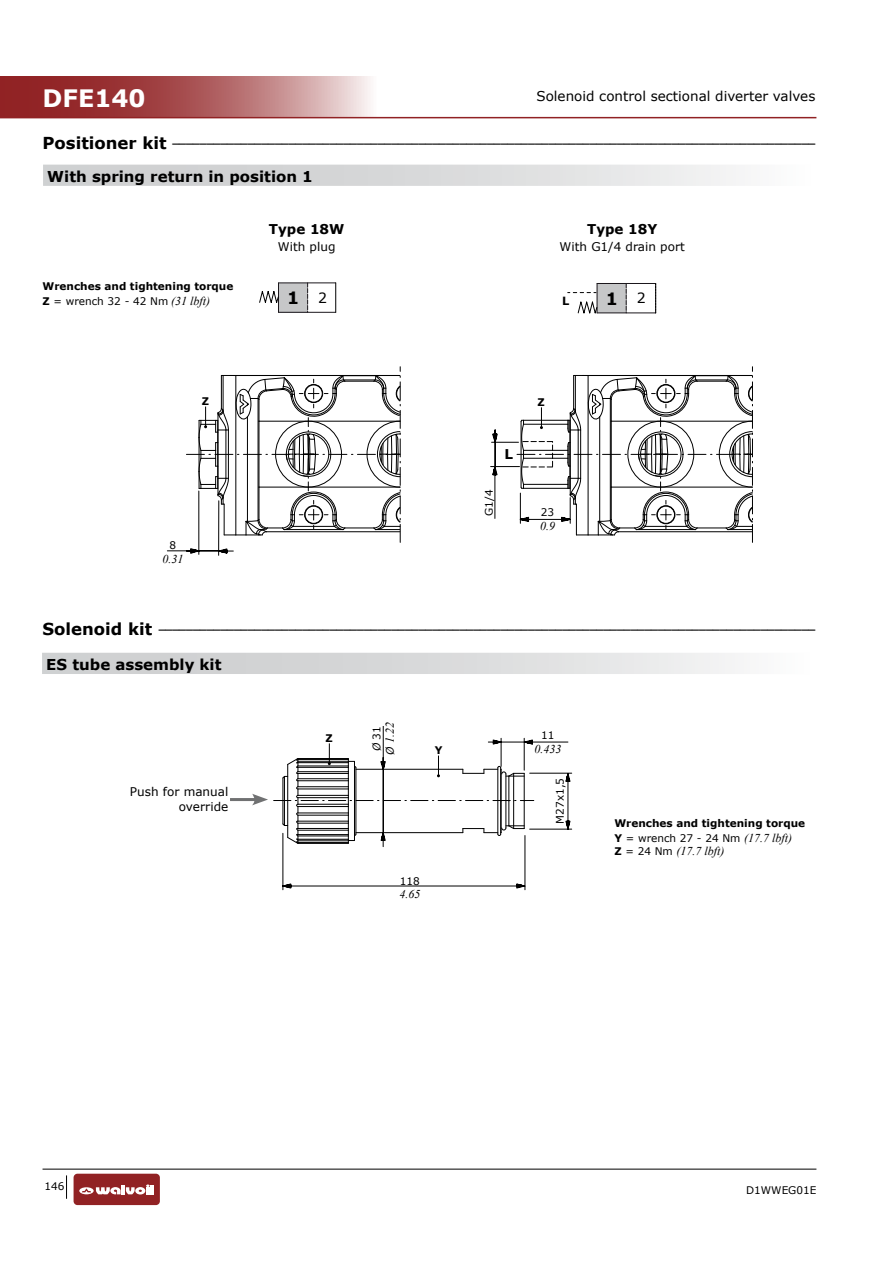
<style>
.page{position:relative;width:893px;height:1263px;background:#fff}
.page>*{position:absolute;margin:0;border:0;box-sizing:border-box;transform-origin:0 0}
.t1{font:700 24px "Verdana";color:#fff}
.t2{font:700 16.95px "Verdana";color:#000}
.t3{font:700 15px "Verdana";color:#000}
.t4{font:13.5px "Verdana";color:#000}
.t5{font:700 13.5px "Verdana";color:#000}
.t6{font:12px/14.4px "Verdana";color:#000;text-align:right}
.t7{font:italic 12px "Times New Roman";color:#000}
.t8{font:700 11.25px "Verdana";color:#000}
.t9{font:10.5px "Verdana";color:#000}
.t10{font:700 10.5px "Verdana";color:#000}
.t11{font:700 9.6px "Verdana";color:#000}
.s1{font-size:16.5px}
.s2{font-weight:700}
.s3{font-family:"Times New Roman";font-style:italic;font-size:12px}
.s4{font-weight:400;font-size:14.1px}
.s5{font-style:italic}
.s6{font-family:"Verdana";font-size:10.5px}
.s7{font-family:"Verdana";font-weight:700;font-style:normal;font-size:10.5px}
.s8{font-family:"Verdana";font-style:normal;font-size:10.5px}
</style>
<div class="page">
<svg style="left:0;top:77px;width:378px;height:40px;background:#b16465"></svg>
<hr style="left:0;top:117px;width:816px;height:1px;background:#912224">
<hr style="left:43px;top:1169px;width:773px;height:1px;background:#000">
<svg style="left:66px;top:1175px;width:1px;height:24px"></svg>
<div style="left:74px;top:1174px;width:86px;height:31px;background:#912224;border-radius:4px"></div>
<svg style="left:79px;top:1184px;width:75px;height:10px"></svg>
<div style="left:597px;top:284px;width:29px;height:29px;background:#c6c7c8"></div>
<hr style="left:597px;top:283px;width:1px;height:30px;background:#1b171c">
<hr style="left:597px;top:283px;width:59px;height:1px;background:#1b171c">
<hr style="left:597px;top:313px;width:59px;height:1px;background:#1b171c">
<svg style="left:626px;top:284px;width:1px;height:29px"></svg>
<svg style="left:578px;top:302px;width:19px;height:11px"></svg>
<hr style="left:655px;top:283px;width:1px;height:30px;background:#000">
<svg style="left:568px;top:292px;width:28px;height:1px"></svg>
<div style="left:278px;top:283px;width:30px;height:29px;background:#c6c7c8"></div>
<hr style="left:278px;top:283px;width:58px;height:1px;background:#1b171c">
<hr style="left:278px;top:312px;width:58px;height:1px;background:#1b171c">
<svg style="left:307px;top:283px;width:1px;height:29px"></svg>
<svg style="left:259px;top:284px;width:20px;height:28px"></svg>
<svg style="left:335px;top:283px;width:1px;height:29px"></svg>
<svg style="left:167px;top:367px;width:234px;height:189px"></svg>
<svg style="left:490px;top:367px;width:263px;height:175px"></svg>
<div style="left:42px;top:653px;width:774px;height:21px;background:linear-gradient(to right,#c6c8c9,#f5f5f5)"></div>
<div style="left:43px;top:165px;width:774px;height:21px;background:linear-gradient(to right,#c6c8c9,#f5f5f5)"></div>
<svg style="left:274px;top:726px;width:298px;height:164px"></svg>
<hr style="left:230px;top:798px;width:28px;height:3px;background:#707172">
<svg style="left:252px;top:794px;width:16px;height:11px"></svg>
<h1 class="t1" style="left:43px;top:81px;width:105px">DFE140</h1>
<h3 class="t4" style="left:536px;top:87px;width:280px">Solenoid control sectional diverter valves</h3>
<p class="t11" style="left:43px;top:133px;width:774px"><span class="s1">Positioner kit</span> ______________________________________________________________________________________________</p>
<h3 class="t3" style="left:47px;top:166px;width:267px">With spring return in position 1</h3>
<p class="t10" style="left:43px;top:278px;width:192px">Wrenches and tightening torque</p>
<p class="t9" style="left:43px;top:294px;width:169px"><span class="s2">Z</span> = wrench 32 - 42 Nm <span class="s3">(31 lbft)</span></p>
<h3 class="t5" style="left:269px;top:220px;width:77px">Type 18W</h3>
<p class="t6" style="left:278px;top:239px;width:59px">With plug</p>
<p class="t8" style="left:289px;top:241px;width:62px">Tipo 18W</p>
<h2 class="t2" style="left:287px;top:286px;width:41px">1 <span class="s4">2</span></h2>
<h3 class="t5" style="left:587px;top:220px;width:72px">Type 18Y</h3>
<p class="t6" style="left:560px;top:239px;width:127px">With G1/4 drain port</p>
<p class="t8" style="left:607px;top:242px;width:57px">Tipo 18Y</p>
<h2 class="t2" style="left:606px;top:286px;width:41px">1 <span class="s4">2</span></h2>
<p class="t8" style="left:562px;top:292px;width:9px">L</p>
<p class="t10" style="left:202px;top:394px;width:9px">Z</p>
<p class="t10" style="left:538px;top:395px;width:9px">Z</p>
<h3 class="t5" style="left:505px;top:445px;width:10px">L</h3>
<p class="t9" style="left:170px;top:538px;width:8px">8</p>
<p class="t7" style="left:162px;top:550px;width:22px">0.31</p>
<p class="t9" style="left:482px;top:516px;width:28px;rotate:-90deg">G1/4</p>
<p class="t9" style="left:541px;top:505px;width:15px">23</p>
<p class="t7" style="left:540px;top:517px;width:16px">0.9</p>
<p class="t11" style="left:43px;top:619px;width:774px"><span class="s1">Solenoid kit</span> ________________________________________________________________________________________________</p>
<p class="t8" style="left:791px;top:619px;width:10px">V</p>
<h3 class="t3" style="left:46px;top:654px;width:177px">ES tube assembly kit</h3>
<p class="t6" style="left:130px;top:785px;width:100px">Push for manual override</p>
<p class="t10" style="left:325px;top:731px;width:9px">Z</p>
<p class="t9" style="left:369px;top:751px;width:27px;rotate:-90deg"><span class="s5">Ø</span> 31</p>
<p class="t7" style="left:382px;top:755px;width:34px;rotate:-90deg"><span class="s6">Ø</span> 1.22</p>
<p class="t10" style="left:435px;top:743px;width:9px">Y</p>
<p class="t9" style="left:400px;top:873px;width:22px">118</p>
<p class="t7" style="left:399px;top:886px;width:22px">4.65</p>
<p class="t9" style="left:541px;top:728px;width:15px">11</p>
<p class="t7" style="left:534px;top:740px;width:28px">0.433</p>
<p class="t9" style="left:553px;top:823px;width:47px;rotate:-90deg">M27x1,5</p>
<p class="t10" style="left:614px;top:815px;width:192px">Wrenches and tightening torque</p>
<p class="t9" style="left:614px;top:831px;width:179px"><span class="s2">Y</span> = wrench 27 - 24 Nm <span class="s3">(17.7 lbft)</span></p>
<p class="t7" style="left:614px;top:843px;width:112px"><span class="s7">Z</span> <span class="s8">= 24 Nm</span> (17.7 lbft)</p>
<p class="t9" style="left:45px;top:1179px;width:22px">146</p>
<p class="t9" style="left:746px;top:1183px;width:72px">D1WWEG01E</p>
</div>
